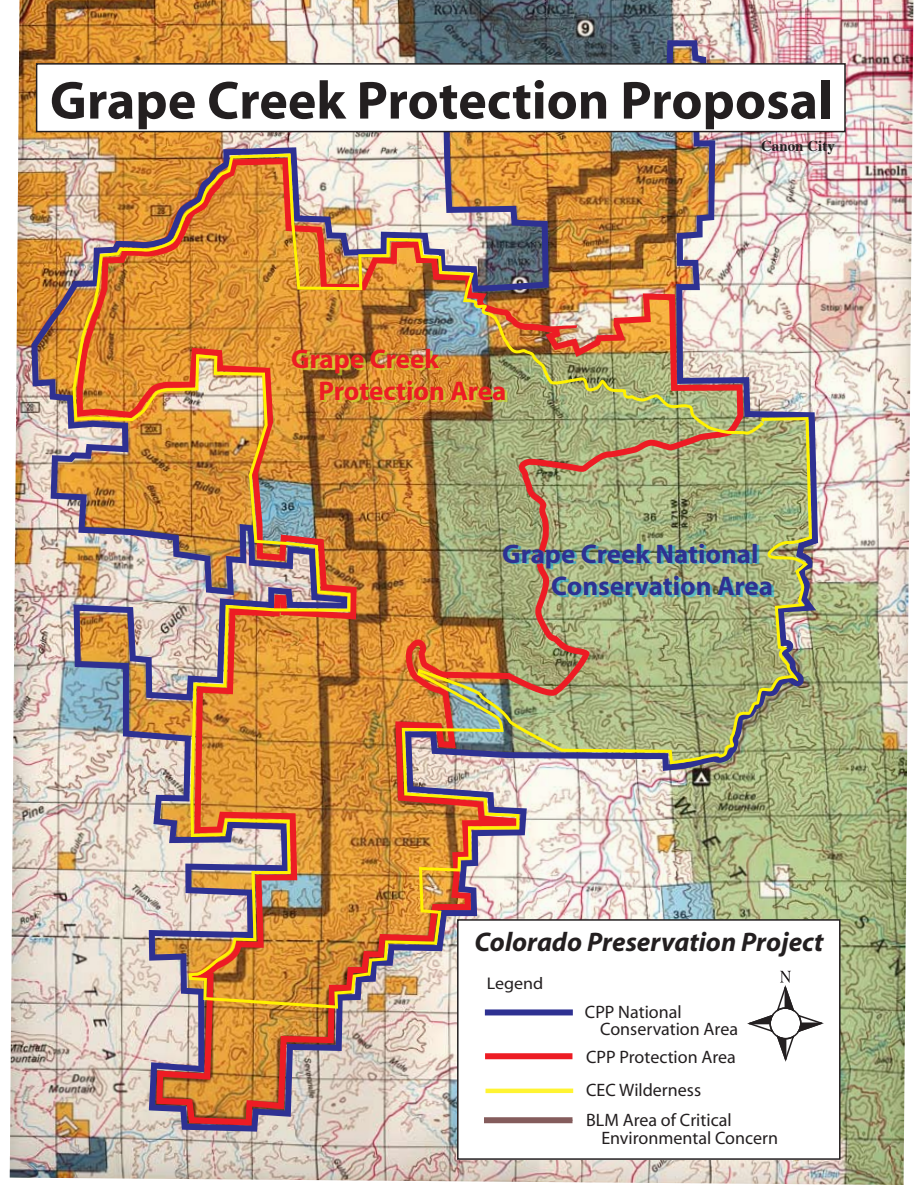
<style>
.page{position:relative;width:918px;height:1188px;background:#fff}
.page>*{position:absolute;margin:0;border:0;box-sizing:border-box;transform-origin:0 0}
.t1{font:700 54px "Myriad";color:#231f20}
.t2{font:700 27px/32.4px "Myriad";color:#2e3192}
.t3{font:italic 700 27px "Myriad";color:#231f20}
.t4{font:700 27px/32.4px "Myriad";color:#ed1c24}
.t5{font:18px/16.5px "Myriad";color:#231f20}
.t6{font:16.95px "Myriad";color:#231f20;scale:1.06 1}
.t7{font:700 15px "Times";color:#231f20}
</style>
<div class="page">
<img style="left:10px;top:0;width:904px;height:1185px">
<img style="left:31px;top:40px;width:787px;height:1092px">
<img style="left:77px;top:1009px;width:380px;height:116px">
<img style="left:72px;top:153px;width:740px;height:856px">
<div style="left:458px;top:920px;width:382px;height:239px;background:#fff"></div>
<div style="left:457px;top:919px;width:384px;height:241px;border:2px solid #231f20"></div>
<div style="left:485px;top:1009px;width:88px;height:6px;background:#2e3192"></div>
<div style="left:485px;top:1053px;width:87px;height:6px;background:#ed1c24"></div>
<hr style="left:486px;top:1089px;width:87px;height:4px;background:#fff433">
<div style="left:484px;top:1117px;width:89px;height:6px;background:#845c5c"></div>
<div style="left:37px;top:64px;width:808px;height:68px;background:#fff"></div>
<div style="left:36px;top:63px;width:810px;height:69px;border:2px solid #231f20"></div>
<svg style="left:747px;top:971px;width:77px;height:91px"></svg>
<h1 class="t1" style="left:50px;top:73px;width:784px">Grape Creek Protection Proposal</h1>
<h2 class="t4" style="left:318px;top:343px;width:190px;text-indent:-27px">Grape Creek<br>Protection Area</h2>
<p class="t7" style="left:761px;top:132px;width:75px">Canon City</p>
<h2 class="t2" style="left:551px;top:539px;width:223px;text-indent:-49px">Grape Creek National<br>Conservation Area</h2>
<h2 class="t3" style="left:474px;top:928px;width:351px">Colorado Preservation Project</h2>
<p class="t6" style="left:487px;top:975px;width:55px">Legend</p>
<p class="t5" style="left:600px;top:1005px;width:139px;text-indent:-15px">CPP National<br>Conservation Area</p>
<p class="t5" style="left:586px;top:1041px;width:151px;line-height:33px">CPP Protection Area<br>CEC Wilderness</p>
<p class="t5" style="left:601px;top:1111px;width:178px;line-height:18px;text-indent:-15px">BLM Area of Critical<br>Environmental Concern</p>
</div>
